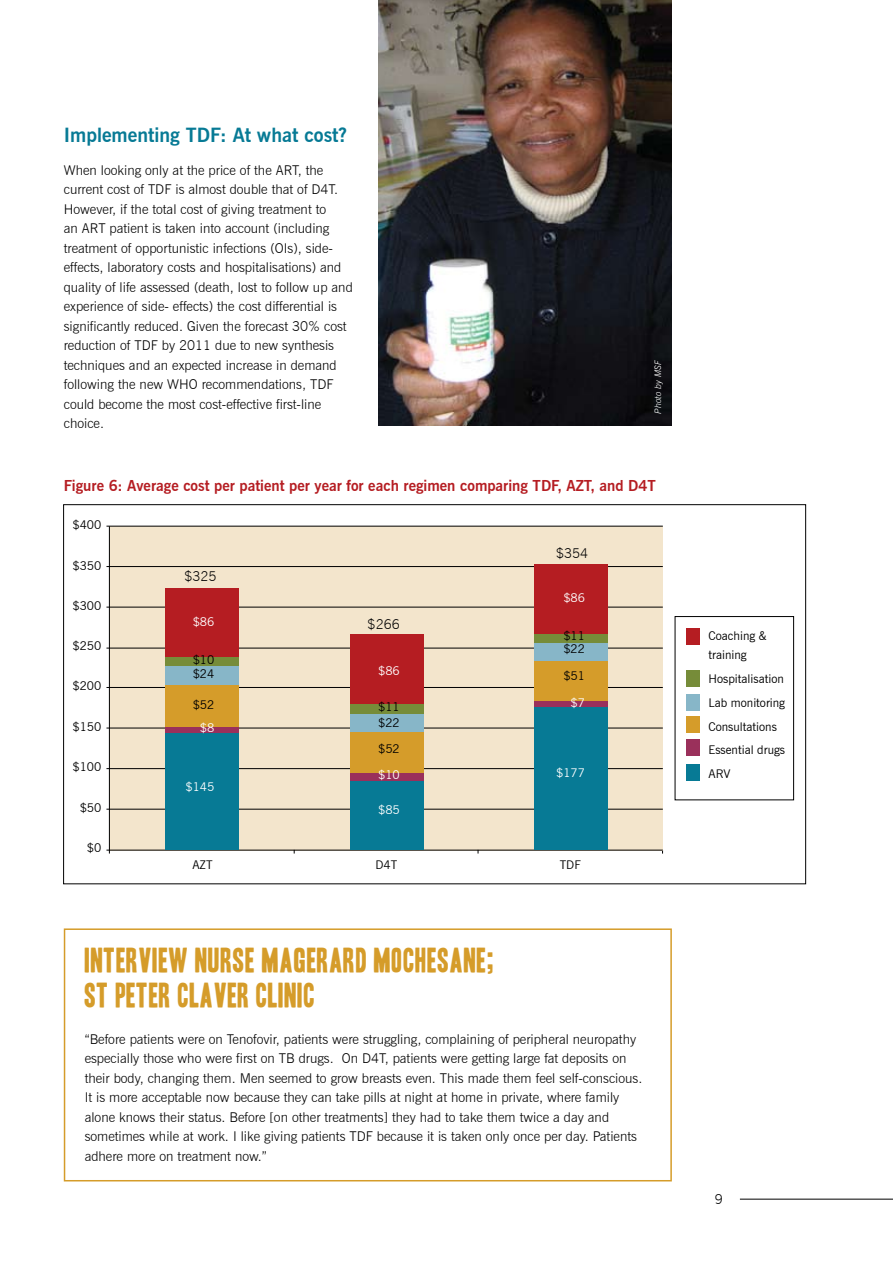
<style>
.page{position:relative;width:893px;height:1263px;background:#fff}
.page>*{position:absolute;margin:0;border:0;box-sizing:border-box;transform-origin:0 0}
.t1{font:30px/35.7px "Headline One HPLHS";letter-spacing:.025em;color:#d59c2a}
.t2{font:700 19.5px "News Gothic BT";color:#077a95}
.t3{font:700 15px "News Gothic BT";color:#b51d22}
.t4{font:300 13.5px/19.5px "News Gothic BT";color:#000}
.t5{font:12px/23.7px "News Gothic BT";color:#000}
.t6{font:12px "News Gothic BT";color:#fff}
.t7{font:italic 300 9px "News Gothic BT";color:#fff}
</style>
<div class="page">
<hr style="left:740px;top:1199px;width:153px;height:1px;background:#000">
<div style="left:109px;top:526px;width:554px;height:324px;background:#f3e5cc"></div>
<hr style="left:106px;top:526px;width:557px;height:1px;background:#000">
<hr style="left:106px;top:566px;width:557px;height:1px;background:#000">
<hr style="left:106px;top:607px;width:557px;height:1px;background:#000">
<hr style="left:106px;top:648px;width:557px;height:1px;background:#000">
<hr style="left:106px;top:687px;width:557px;height:1px;background:#000">
<hr style="left:106px;top:728px;width:557px;height:1px;background:#000">
<hr style="left:106px;top:768px;width:557px;height:1px;background:#000">
<hr style="left:106px;top:809px;width:557px;height:1px;background:#000">
<hr style="left:106px;top:850px;width:557px;height:1px;background:#000">
<hr style="left:109px;top:526px;width:1px;height:327px;background:#000">
<div style="left:165px;top:733px;width:74px;height:117px;background:#077a95"></div>
<div style="left:350px;top:776px;width:74px;height:74px;background:#077a95"></div>
<div style="left:534px;top:707px;width:74px;height:143px;background:#077a95"></div>
<div style="left:165px;top:727px;width:74px;height:6px;background:#9a305b"></div>
<div style="left:350px;top:772px;width:74px;height:9px;background:#9a305b"></div>
<div style="left:534px;top:701px;width:74px;height:6px;background:#9a305b"></div>
<div style="left:165px;top:684px;width:74px;height:43px;background:#d59c2a"></div>
<div style="left:350px;top:731px;width:74px;height:41px;background:#d59c2a"></div>
<div style="left:534px;top:660px;width:74px;height:41px;background:#d59c2a"></div>
<div style="left:165px;top:588px;width:74px;height:69px;background:#b51d22"></div>
<div style="left:350px;top:634px;width:74px;height:70px;background:#b51d22"></div>
<div style="left:534px;top:564px;width:74px;height:70px;background:#b51d22"></div>
<div style="left:165px;top:666px;width:74px;height:19px;background:#87b6c8"></div>
<div style="left:350px;top:713px;width:74px;height:18px;background:#87b6c8"></div>
<div style="left:534px;top:643px;width:74px;height:17px;background:#87b6c8"></div>
<div style="left:165px;top:657px;width:74px;height:9px;background:#768c39"></div>
<div style="left:350px;top:704px;width:74px;height:9px;background:#768c39"></div>
<div style="left:534px;top:634px;width:74px;height:9px;background:#768c39"></div>
<div style="left:686px;top:764px;width:14px;height:16px;background:#077a95"></div>
<div style="left:686px;top:740px;width:14px;height:16px;background:#9a305b"></div>
<div style="left:686px;top:717px;width:14px;height:16px;background:#d59c2a"></div>
<div style="left:686px;top:694px;width:14px;height:16px;background:#87b6c8"></div>
<div style="left:686px;top:670px;width:14px;height:17px;background:#768c39"></div>
<div style="left:686px;top:629px;width:14px;height:16px;background:#b51d22"></div>
<div style="left:675px;top:616px;width:119px;height:184px;border:1px solid #000"></div>
<div style="left:64px;top:928px;width:608px;height:253px;border:2px solid #d59c2a"></div>
<img style="left:378px;top:0;width:294px;height:425px">
<h2 class="t2" style="left:64px;top:124px;width:285px">Implementing TDF: At what cost?</h2>
<p class="t4" style="left:64px;top:160px;width:290px">When looking only at the price of the ART, the current cost of TDF is almost double that of D4T.<br>However, if the total cost of giving treatment to<br>an ART patient is taken into account (including treatment of opportunistic infections (OIs), side&shy;effects, laboratory costs and hospitalisations) and quality of life assessed (death, lost to follow up and experience of side- effects) the cost differential is significantly reduced. Given the forecast 30% cost reduction of TDF by 2011 due to new synthesis techniques and an expected increase in demand following the new WHO recommendations, TDF could become the most cost-effective first-line choice.</p>
<p class="t7" style="left:652px;top:414px;width:55px;rotate:-90deg">Photo by MSF</p>
<p class="t3" style="left:64px;top:477px;width:594px">Figure 6: Average cost per patient per year for each regimen comparing TDF, AZT, and D4T</p>
<p class="t5" style="left:72px;top:513px;width:30px">$400</p>
<p class="t5" style="left:72px;top:553px;width:30px">$350</p>
<p class="t5" style="left:72px;top:593px;width:30px">$300</p>
<p class="t5" style="left:72px;top:633px;width:30px">$250</p>
<p class="t5" style="left:72px;top:674px;width:30px">$200</p>
<p class="t5" style="left:72px;top:714px;width:30px">$150</p>
<p class="t5" style="left:72px;top:755px;width:30px">$100</p>
<p class="t5" style="left:80px;top:796px;width:23px">$50</p>
<p class="t5" style="left:87px;top:836px;width:16px">$0</p>
<p class="t5" style="left:192px;top:853px;width:22px">AZT</p>
<p class="t5" style="left:375px;top:853px;width:23px">D4T</p>
<p class="t5" style="left:560px;top:853px;width:23px">TDF</p>
<p class="t4" style="left:556px;top:543px;width:34px">$354</p>
<p class="t4" style="left:184px;top:567px;width:34px">$325</p>
<p class="t6" style="left:563px;top:591px;width:23px">$86</p>
<p class="t6" style="left:193px;top:614px;width:23px">$86</p>
<p class="t4" style="left:368px;top:614px;width:34px">$266</p>
<p class="t5" style="left:563px;top:623px;width:23px">$11</p>
<p class="t5" style="left:563px;top:637px;width:23px">$22</p>
<p class="t5" style="left:193px;top:648px;width:23px">$10</p>
<p class="t6" style="left:378px;top:663px;width:23px">$86</p>
<p class="t5" style="left:193px;top:662px;width:23px">$24</p>
<p class="t5" style="left:563px;top:664px;width:23px">$51</p>
<p class="t6" style="left:571px;top:695px;width:16px">$7</p>
<p class="t5" style="left:193px;top:693px;width:23px">$52</p>
<p class="t5" style="left:378px;top:695px;width:23px">$11</p>
<p class="t5" style="left:378px;top:710px;width:23px">$22</p>
<p class="t6" style="left:200px;top:720px;width:16px">$8</p>
<p class="t5" style="left:378px;top:737px;width:23px">$52</p>
<p class="t6" style="left:556px;top:765px;width:30px">$177</p>
<p class="t6" style="left:378px;top:767px;width:23px">$10</p>
<p class="t6" style="left:186px;top:779px;width:30px">$145</p>
<p class="t6" style="left:378px;top:802px;width:23px">$85</p>
<h1 class="t1" style="left:85px;top:942px;width:410px">INTERVIEW NURSE MAGERARD MOCHESANE;<br>ST PETER CLAVER CLINIC</h1>
<p class="t4" style="left:85px;top:1029px;width:559px">“Before patients were on Tenofovir, patients were struggling, complaining of peripheral neuropathy especially those who were first on TB drugs. On D4T, patients were getting large fat deposits on their body, changing them. Men seemed to grow breasts even. This made them feel self-conscious.<br>It is more acceptable now because they can take pills at night at home in private, where family alone knows their status. Before [on other treatments] they had to take them twice a day and sometimes while at work. I like giving patients TDF because it is taken only once per day. Patients adhere more on treatment now.”</p>
<p class="t5" style="left:708px;top:626px;width:60px;line-height:19.5px">Coaching &amp; training</p>
<p class="t5" style="left:708px;top:667px;width:78px">Hospitalisation<br>Lab monitoring<br>Consultations<br>Essential drugs<br>ARV</p>
<p class="t4" style="left:715px;top:1189px;width:10px">9</p>
</div>
